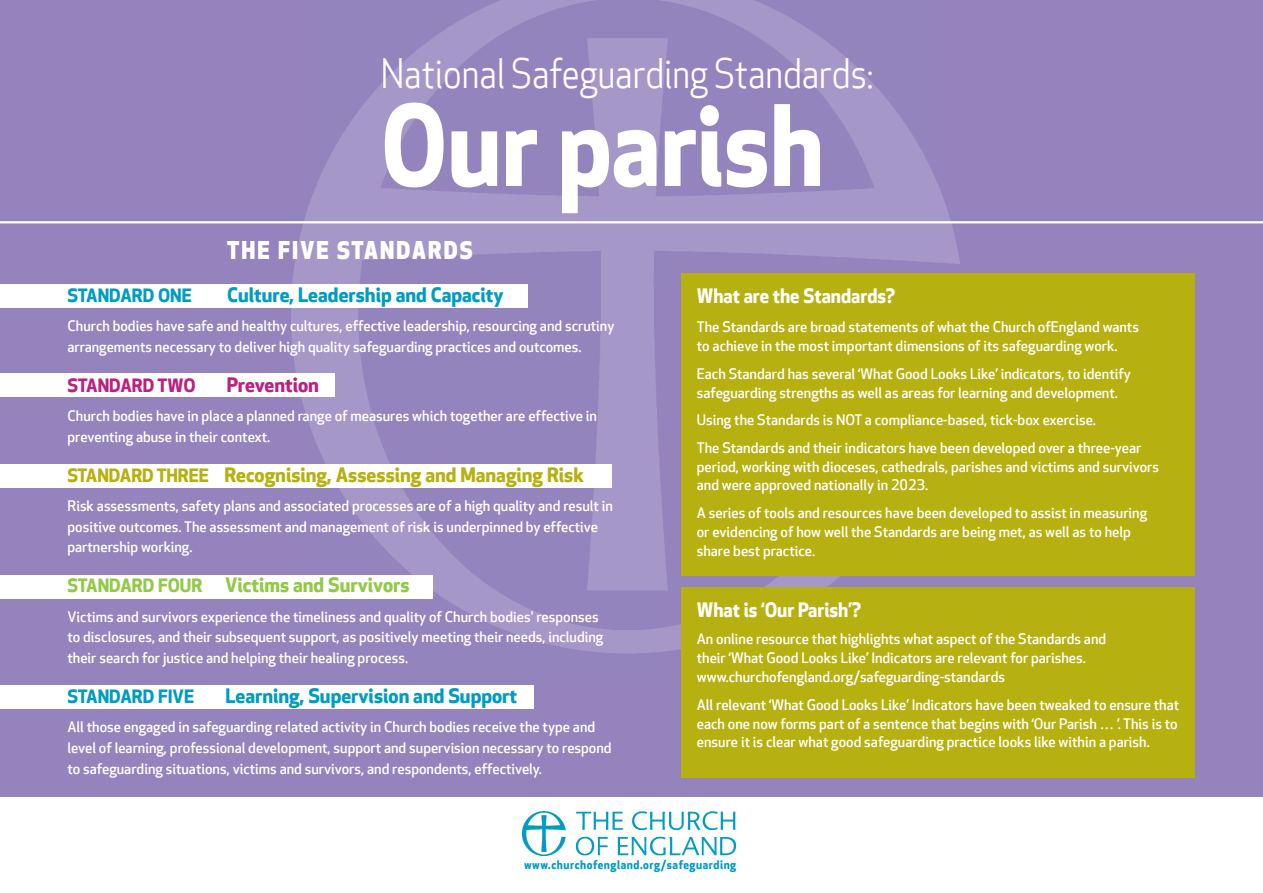
<style>
.page{position:relative;width:1263px;height:893px;background:#fff}
.page>*{position:absolute;margin:0;border:0;box-sizing:border-box;transform-origin:0 0}
.t1{font:700 109.05px "Apex New";color:#fff;scale:.9 1}
.t2{font:39px "Apex New";color:#fff;scale:.9 1}
.t3{font:800 24px "Apex New";letter-spacing:.1em;color:#fff;scale:.9 1}
.t4{font:700 19.5px "Apex New";color:#009cc2}
.t5{font:700 19.5px "Apex New";color:#b6b010}
.t6{font:700 19.5px "Apex New";color:#fff;scale:.95 1}
.t7{font:700 19.5px "Apex New";color:#92c947}
.t8{font:700 19.5px "Apex New";letter-spacing:-.01em;color:#ba2280}
.t9{font:700 18px "Apex New";color:#009cc2}
.t10{font:700 18px "Apex New";color:#ba2280}
.t11{font:500 14.25px/18.9px "Apex New";color:#fff}
.t12{font:700 11.7px "Apex New";letter-spacing:.05em;color:#009cc2;scale:.95 1}
.s1{font-size:18px}
</style>
<div class="page">
<div style="left:0;top:0;width:1263px;height:702px;background:#9483bd"></div>
<img style="left:291px;top:0;width:668px;height:695px">
<hr style="left:0;top:221px;width:1263px;height:2px;background:#fff">
<div style="left:682px;top:273px;width:513px;height:303px;background:#b6b010"></div>
<div style="left:0;top:695px;width:1263px;height:102px;background:#9483bd"></div>
<div style="left:682px;top:587px;width:513px;height:191px;background:#b6b010"></div>
<img style="left:522px;top:811px;width:214px;height:45px">
<div style="left:0;top:284px;width:528px;height:23px;background:#fff"></div>
<div style="left:0;top:373px;width:335px;height:24px;background:#fff"></div>
<div style="left:0;top:464px;width:611px;height:24px;background:#fff"></div>
<div style="left:0;top:575px;width:432px;height:24px;background:#fff"></div>
<div style="left:0;top:685px;width:533px;height:24px;background:#fff"></div>
<h2 class="t2" style="left:381px;top:59px;width:549px">National Safeguarding Standards:</h2>
<h1 class="t1" style="left:381px;top:104px;width:494px">Our parish</h1>
<h3 class="t3" style="left:227px;top:241px;width:274px">THE FIVE STANDARDS</h3>
<p class="t9" style="left:68px;top:288px;width:126px">Standard One</p>
<h3 class="t4" style="left:227px;top:287px;width:278px">Culture, Leadership and Capacity</h3>
<p class="t11" style="left:68px;top:317px;width:548px;line-height:20.5px">Church bodies have safe and healthy cultures, effective leadership, resourcing and scrutiny arrangements necessary to deliver high quality safeguarding practices and outcomes.</p>
<p class="t10" style="left:68px;top:378px;width:130px">Standard twO</p>
<h3 class="t8" style="left:227px;top:377px;width:94px">Prevention</h3>
<p class="t11" style="left:68px;top:407px;width:531px;line-height:20.5px">Church bodies have in place a planned range of measures which together are effective in preventing abuse in their context.</p>
<h3 class="t5" style="left:68px;top:467px;width:518px"><span class="s1">Standard three</span> recognising, assessing and Managing risk</h3>
<p class="t11" style="left:68px;top:497px;width:547px;line-height:20.5px">Risk assessments, safety plans and associated processes are of a high quality and result in positive outcomes. The assessment and management of risk is underpinned by effective partnership working.</p>
<h3 class="t7" style="left:68px;top:578px;width:343px"><span class="s1">Standard FOur</span> Victims and Survivors</h3>
<p class="t11" style="left:68px;top:608px;width:537px;line-height:20.5px">Victims and survivors experience the timeliness and quality of Church bodies' responses to disclosures, and their subsequent support, as positively meeting their needs, including their search for justice and helping their healing process.</p>
<p class="t9" style="left:68px;top:690px;width:128px">Standard FiVe</p>
<h3 class="t4" style="left:225px;top:688px;width:293px">Learning, Supervision and Support</h3>
<p class="t11" style="left:68px;top:718px;width:546px;line-height:20.5px">All those engaged in safeguarding related activity in Church bodies receive the type and level of learning, professional development, support and supervision necessary to respond to safeguarding situations, victims and survivors, and respondents, effectively.</p>
<h3 class="t6" style="left:697px;top:288px;width:210px">what are the Standards?</h3>
<p class="t11" style="left:697px;top:319px;width:444px">The Standards are broad statements of what the Church ofEngland wants to achieve in the most important dimensions of its safeguarding work.</p>
<p class="t11" style="left:697px;top:366px;width:436px">Each Standard has several ‘What Good Looks Like’ indicators, to identify safeguarding strengths as well as areas for learning and development.</p>
<p class="t11" style="left:697px;top:408px;width:446px;line-height:27.5px">Using the Standards is NOT a compliance-based, tick-box exercise.<br>The Standards and their indicators have been developed over a three-year</p>
<p class="t11" style="left:697px;top:459px;width:464px">period, working with dioceses, cathedrals, parishes and victims and survivors and were approved nationally in 2023.</p>
<p class="t11" style="left:697px;top:505px;width:452px">A series of tools and resources have been developed to assist in measuring or evidencing of how well the Standards are being met, as well as to help share best practice.</p>
<h3 class="t6" style="left:697px;top:602px;width:174px">what is ‘Our Parish’?</h3>
<p class="t11" style="left:697px;top:631px;width:411px">An online resource that highlights what aspect of the Standards and their ‘What Good Looks Like’ Indicators are relevant for parishes. www.churchofengland.org/safeguarding-standards</p>
<p class="t11" style="left:697px;top:697px;width:484px;text-align:justify">All relevant ‘What Good Looks Like’ Indicators have been tweaked to ensure that each one now forms part of a sentence that begins with ‘Our Parish … ’. This is to ensure it is clear what good safeguarding practice looks like within a parish.</p>
<p class="t12" style="left:524px;top:860px;width:225px">www.churchofengland.org/safeguarding</p>
</div>
